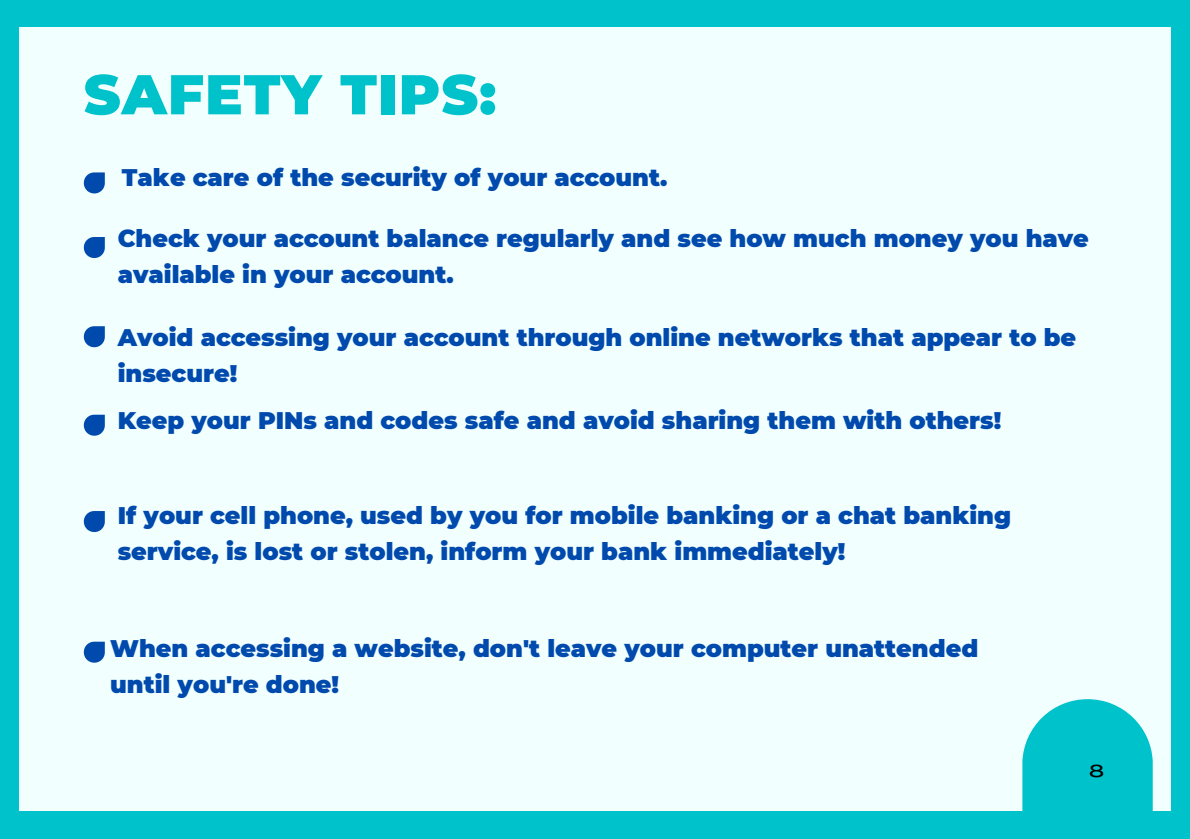
<style>
.page{position:relative;width:1190px;height:839px;background:#fff}
.page>*{position:absolute;margin:0;border:0;box-sizing:border-box;transform-origin:0 0}
.t1{font:900 56px "Montserrat";letter-spacing:.02em;color:#00c2cb}
.t2{font:900 24px/36px "Montserrat";color:#004aad}
.t3{font:500 17px "Agrandir Grand";color:#000}
</style>
<div class="page">
<div style="left:0;top:0;width:1190px;height:838px;background:#00c2cb"></div>
<div style="left:19px;top:27px;width:1151px;height:784px;background:#f2ffff"></div>
<svg style="left:1022px;top:699px;width:131px;height:112px;background:#1fc9d1"></svg>
<svg style="left:84px;top:172px;width:21px;height:21px"></svg>
<svg style="left:84px;top:237px;width:21px;height:21px"></svg>
<svg style="left:84px;top:326px;width:21px;height:21px"></svg>
<svg style="left:84px;top:414px;width:21px;height:21px"></svg>
<svg style="left:84px;top:511px;width:21px;height:21px"></svg>
<svg style="left:84px;top:641px;width:21px;height:21px"></svg>
<p class="t1" style="left:84px;top:60px;width:414px">SAFETY TIPS:</p>
<p class="t2" style="left:122px;top:160px;width:547px">Take care of the security of your account.</p>
<p class="t2" style="left:118px;top:220px;width:973px">Check your account balance regularly and see how much money you have available in your account.</p>
<p class="t2" style="left:118px;top:320px;width:960px">Avoid accessing your account through online networks that appear to be insecure!</p>
<p class="t2" style="left:118px;top:402px;width:885px">Keep your PINs and codes safe and avoid sharing them with others!</p>
<p class="t2" style="left:118px;top:497px;width:895px">If your cell phone, used by you for mobile banking or a chat banking service, is lost or stolen, inform your bank immediately!</p>
<p class="t2" style="left:110px;top:630px;width:870px">When accessing a website, don't leave your computer unattended until you're done!</p>
<p class="t3" style="left:1089px;top:764px;width:16px">8</p>
</div>
